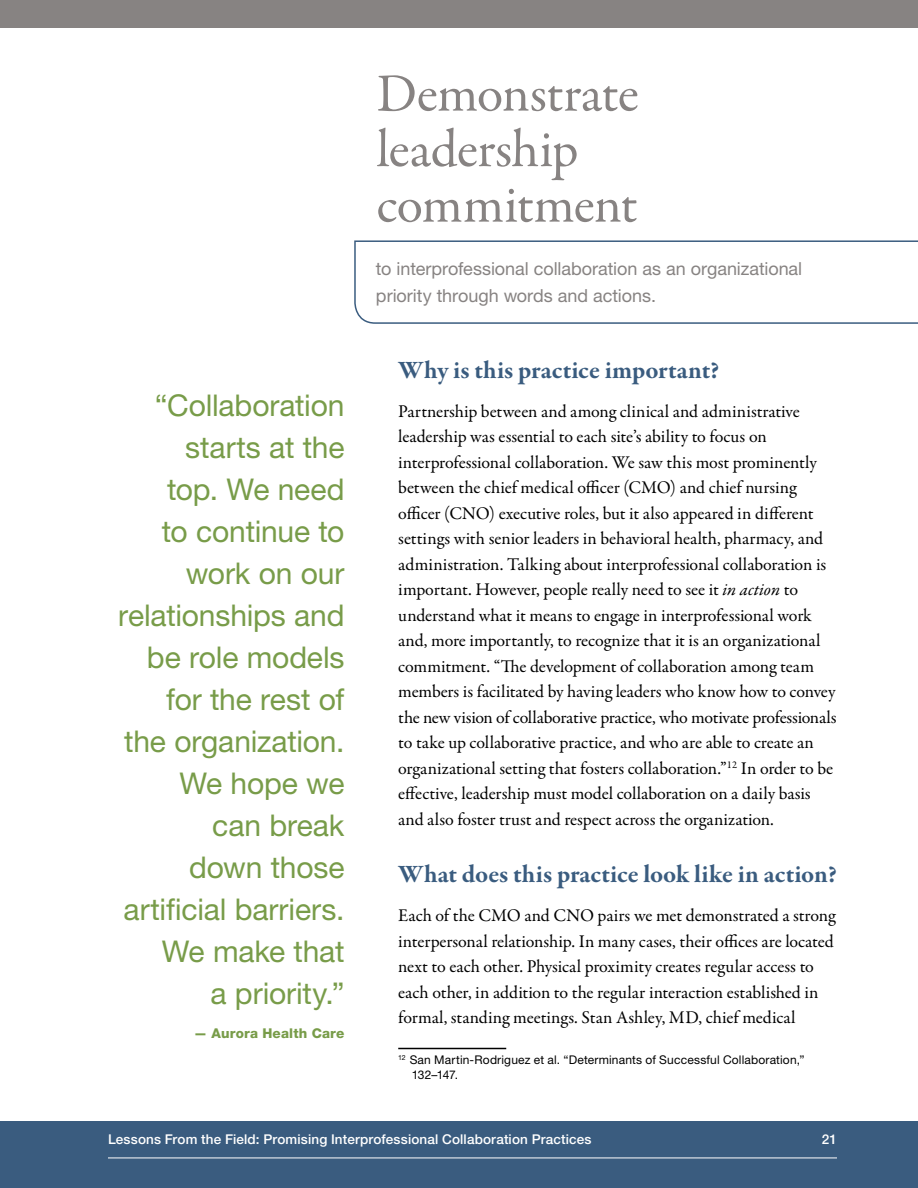
<style>
.page{position:relative;width:918px;height:1188px;background:#fff}
.page>*{position:absolute;margin:0;border:0;box-sizing:border-box;transform-origin:0 0}
.t1{font:54px/55.5px "Garamond Premr Pro";letter-spacing:-.015em;color:#878382}
.Call_Out{font:30px/42px "Helvetica Neue LT Std";letter-spacing:-.005em;color:#789c49;text-align:right}
.t2{font:700 25.5px "Garamond Premr Pro";letter-spacing:.005em;color:#3a5c7f}
.t3{font:18px/25.5px "Garamond Premr Pro";letter-spacing:-.005em;color:#000}
.t4{font:18px/27px "Helvetica Neue LT Std";letter-spacing:-.005em;color:#878382}
.t5{font:500 13.5px "Helvetica Neue LT Std";letter-spacing:.01em;color:#fff}
.Attribution{font:800 13.5px "Helvetica Neue LT Std";letter-spacing:.015em;color:#789c49}
.Footnote{font:12px/15px "Helvetica Neue LT Std";letter-spacing:.015em;color:#000}
.s1{font-style:italic}
</style>
<div class="page">
<div style="left:0;top:1121px;width:918px;height:67px;background:#3a5c7f"></div>
<hr style="left:108px;top:1158px;width:729px;height:1px;background:#fff">
<div style="left:0;top:0;width:918px;height:28px;background:#878382"></div>
<hr style="left:398px;top:1048px;width:108px;height:1px;background:#000">
<svg style="left:354px;top:240px;width:564px;height:84px"></svg>
<h2 class="t1" style="left:376px;top:67px;width:264px">Demonstrate leadership commitment</h2>
<p class="Call_Out" style="left:118px;top:383px;width:228px">“Collaboration starts at the<br>top. We need<br>to continue to work on our relationships and be role models for the rest of the organization.<br>We hope we<br>can break<br>down those artificial barriers.<br>We make that<br>a priority.”</p>
<p class="Attribution" style="left:194px;top:1025px;width:152px">— Aurora Health Care</p>
<h3 class="t4" style="left:376px;top:255px;width:428px">to interprofessional collaboration as an organizational priority through words and actions.</h3>
<h4 class="t2" style="left:398px;top:354px;width:323px">Why is this practice important?</h4>
<p class="t3" style="left:398px;top:399px;width:440px">Partnership between and among clinical and administrative leadership was essential to each site’s ability to focus on interprofessional collaboration. We saw this most prominently between the chief medical officer (CMO) and chief nursing officer (CNO) executive roles, but it also appeared in different settings with senior leaders in behavioral health, pharmacy, and administration. Talking about interprofessional collaboration is important. However, people really need to see it <span class="s1">in action</span> to understand what it means to engage in interprofessional work and, more importantly, to recognize that it is an organizational commitment. “The development of collaboration among team members is facilitated by having leaders who know how to convey the new vision of collaborative practice, who motivate professionals to take up collaborative practice, and who are able to create an organizational setting that fosters collaboration.”<sup>12</sup> In order to be effective, leadership must model collaboration on a daily basis and also foster trust and respect across the organization.</p>
<h4 class="t2" style="left:398px;top:859px;width:440px">What does this practice look like in action?</h4>
<p class="t3" style="left:398px;top:903px;width:439px">Each of the CMO and CNO pairs we met demonstrated a strong interpersonal relationship. In many cases, their offices are located next to each other. Physical proximity creates regular access to each other, in addition to the regular interaction established in formal, standing meetings. Stan Ashley, MD, chief medical</p>
<p class="Footnote" style="left:412px;top:1052px;width:394px;text-indent:-14px"><sup>12</sup> San Martin-Rodriguez et al. “Determinants of Successful Collaboration,”<br>132–147.</p>
<p class="t5" style="left:108px;top:1131px;width:485px">Lessons From the Field: Promising Interprofessional Collaboration Practices</p>
<p class="t5" style="left:822px;top:1131px;width:17px">21</p>
</div>
